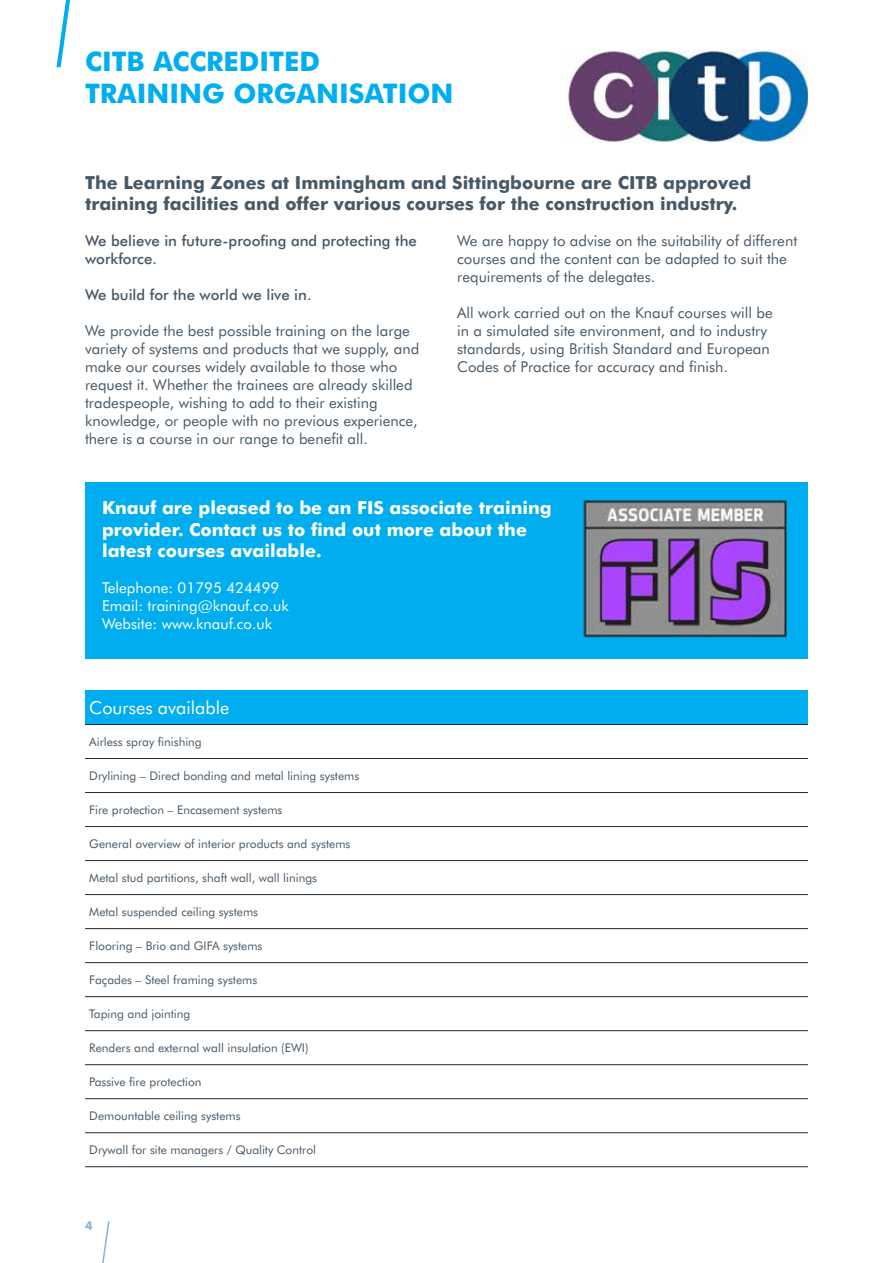
<style>
.page{position:relative;width:893px;height:1263px;background:#fff}
.page>*{position:absolute;margin:0;border:0;box-sizing:border-box;transform-origin:0 0}
.t1{font:700 27px/32.4px "Futura BT";color:#00aeef}
.t2{font:700 18px/21.6px "Futura BT";color:#485865}
.t3{font:700 18px/21.6px "Futura BT";color:#fff}
.t4{font:18px "Futura BT";color:#fff}
.t5{font:15px/18px "Futura BT";color:#485865}
.t6{font:500 15px/18px "Futura BT";color:#485865}
.t7{font:15px/18px "Futura BT";color:#fff}
.t8{font:12px "Futura BT";color:#485865}
.t9{font:700 12px "Futura BT";color:#83b8d0}
</style>
<div class="page">
<svg style="left:102px;top:1221px;width:8px;height:42px"></svg>
<svg style="left:57px;top:0;width:13px;height:67px"></svg>
<div style="left:85px;top:690px;width:723px;height:34px;background:#00aeef"></div>
<svg style="left:85px;top:827px;width:723px;height:307px"></svg>
<hr style="left:85px;top:758px;width:723px;height:1px;background:#1c2b39">
<hr style="left:85px;top:792px;width:723px;height:1px;background:#1c2b39">
<hr style="left:85px;top:826px;width:723px;height:1px;background:#1c2b39">
<hr style="left:85px;top:860px;width:723px;height:1px;background:#1c2b39">
<hr style="left:85px;top:894px;width:723px;height:1px;background:#1c2b39">
<hr style="left:85px;top:928px;width:723px;height:1px;background:#1c2b39">
<hr style="left:85px;top:962px;width:723px;height:1px;background:#1c2b39">
<hr style="left:85px;top:996px;width:723px;height:1px;background:#1c2b39">
<hr style="left:85px;top:1030px;width:723px;height:1px;background:#1c2b39">
<hr style="left:85px;top:1064px;width:723px;height:1px;background:#1c2b39">
<hr style="left:85px;top:1098px;width:723px;height:1px;background:#1c2b39">
<hr style="left:85px;top:1132px;width:723px;height:1px;background:#1c2b39">
<hr style="left:85px;top:1166px;width:723px;height:1px;background:#1c2b39">
<hr style="left:85px;top:724px;width:723px;height:1px;background:#1c2b39">
<img style="left:567px;top:49px;width:241px;height:93px">
<div style="left:85px;top:483px;width:723px;height:176px;background:#00aeef"></div>
<img style="left:583px;top:500px;width:204px;height:138px">
<h1 class="t1" style="left:85px;top:45px;width:370px">CITB ACCREDITED<br>TRAINING ORGANISATION</h1>
<p class="t2" style="left:85px;top:171px;width:668px">The Learning Zones at Immingham and Sittingbourne are CITB approved training facilities and offer various courses for the construction industry.</p>
<p class="t6" style="left:85px;top:232px;width:333px">We believe in future-proofing and protecting the workforce.</p>
<p class="t6" style="left:85px;top:286px;width:228px">We build for the world we live in.</p>
<p class="t5" style="left:85px;top:322px;width:336px">We provide the best possible training on the large variety of systems and products that we supply, and make our courses widely available to those who request it. Whether the trainees are already skilled tradespeople, wishing to add to their existing knowledge, or people with no previous experience, there is a course in our range to benefit all.</p>
<p class="t5" style="left:457px;top:232px;width:342px">We are happy to advise on the suitability of different courses and the content can be adapted to suit the requirements of the delegates.</p>
<p class="t5" style="left:457px;top:304px;width:317px">All work carried out on the Knauf courses will be in a simulated site environment, and to industry standards, using British Standard and European Codes of Practice for accuracy and finish.</p>
<p class="t3" style="left:102px;top:497px;width:451px">Knauf are pleased to be an FIS associate training provider. Contact us to find out more about the latest courses available.</p>
<p class="t7" style="left:102px;top:579px;width:188px">Telephone: 01795 424499<br>Email: training@knauf.co.uk<br>Website: www.knauf.co.uk</p>
<p class="t4" style="left:89px;top:696px;width:142px">Courses available</p>
<p class="t8" style="left:89px;top:734px;width:114px">Airless spray finishing</p>
<p class="t8" style="left:89px;top:768px;width:271px">Drylining – Direct bonding and metal lining systems</p>
<p class="t8" style="left:89px;top:802px;width:195px">Fire protection – Encasement systems</p>
<p class="t8" style="left:89px;top:836px;width:263px">General overview of interior products and systems</p>
<p class="t8" style="left:89px;top:870px;width:229px">Metal stud partitions, shaft wall, wall linings</p>
<p class="t8" style="left:89px;top:904px;width:170px">Metal suspended ceiling systems</p>
<p class="t8" style="left:89px;top:938px;width:175px">Flooring – Brio and GIFA systems</p>
<p class="t8" style="left:89px;top:972px;width:170px">Façades – Steel framing systems</p>
<p class="t8" style="left:89px;top:1006px;width:103px">Taping and jointing</p>
<p class="t8" style="left:89px;top:1040px;width:221px">Renders and external wall insulation (EWI)</p>
<p class="t8" style="left:89px;top:1074px;width:114px">Passive fire protection</p>
<p class="t8" style="left:89px;top:1108px;width:153px">Demountable ceiling systems</p>
<p class="t8" style="left:89px;top:1142px;width:228px">Drywall for site managers / Quality Control</p>
<p class="t9" style="left:85px;top:1218px;width:9px">4</p>
</div>
